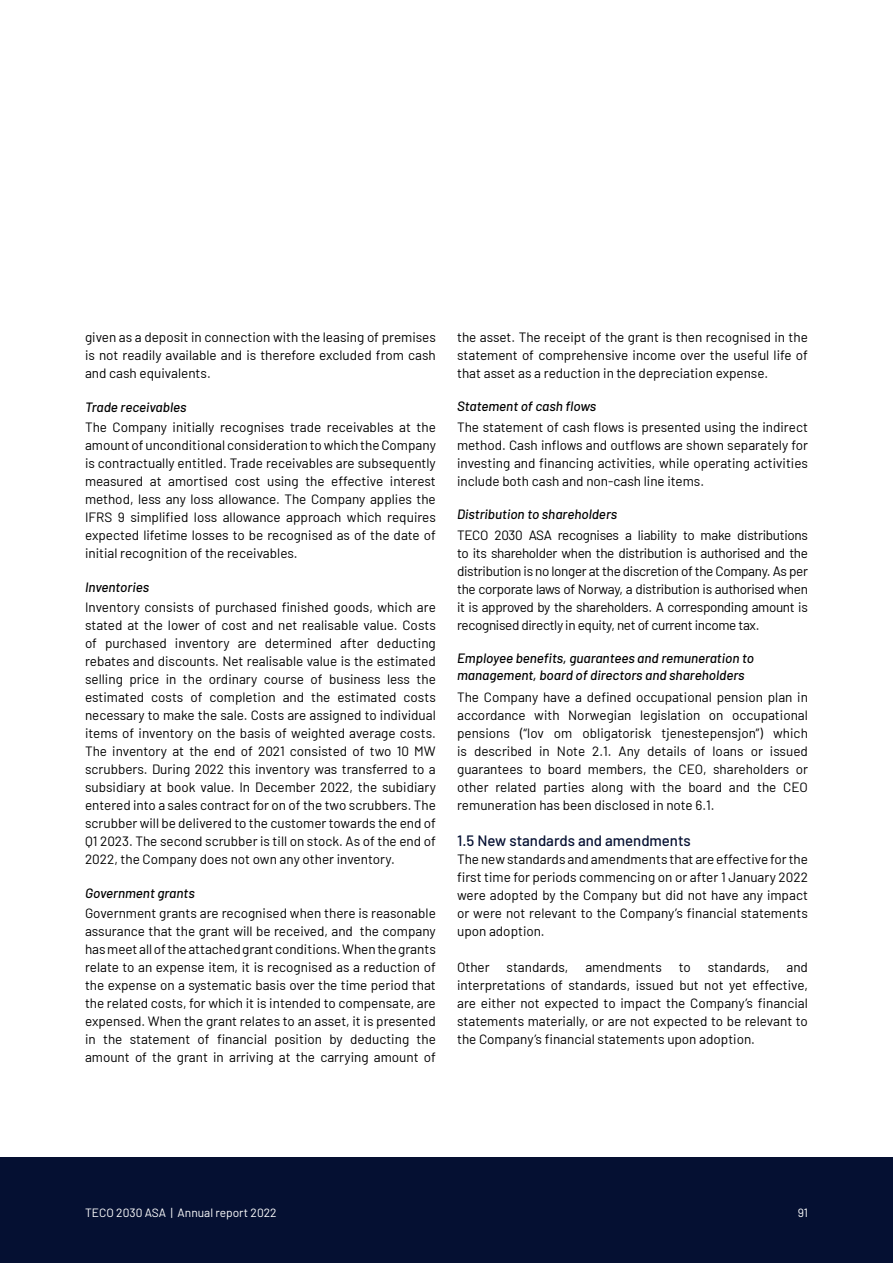
<style>
.page{position:relative;width:893px;height:1263px;background:#fff}
.page>*{position:absolute;margin:0;border:0;box-sizing:border-box;transform-origin:0 0}
.t1{font:500 15px "Barlow";color:#051032}
.t2{font:13.5px/18px "Barlow";color:#000;text-align:justify}
.t3{font:italic 500 13.5px/16.5px "Barlow";color:#000}
.t4{font:12px "Barlow";color:#fff}
</style>
<div class="page">
<div style="left:0;top:1157px;width:893px;height:106px;background:#051032"></div>
<p class="t2" style="left:85px;top:327px;width:352px">given as a deposit in connection with the leasing of premises is not readily available and is therefore excluded from cash and cash equivalents.</p>
<p class="t3" style="left:85px;top:397px;width:103px">Trade receivables</p>
<p class="t2" style="left:85px;top:417px;width:352px">The Company initially recognises trade receivables at the amount of unconditional consideration to which the Company is contractually entitled. Trade receivables are subsequently measured at amortised cost using the effective interest method, less any loss allowance. The Company applies the IFRS 9 simplified loss allowance approach which requires expected lifetime losses to be recognised as of the date of initial recognition of the receivables.</p>
<p class="t3" style="left:85px;top:577px;width:66px">Inventories</p>
<p class="t2" style="left:85px;top:597px;width:352px">Inventory consists of purchased finished goods, which are stated at the lower of cost and net realisable value. Costs of purchased inventory are determined after deducting rebates and discounts. Net realisable value is the estimated selling price in the ordinary course of business less the estimated costs of completion and the estimated costs necessary to make the sale. Costs are assigned to individual items of inventory on the basis of weighted average costs.<br>The inventory at the end of 2021 consisted of two 10 MW scrubbers. During 2022 this inventory was transferred to a subsidiary at book value. In December 2022, the subidiary entered into a sales contract for on of the two scrubbers. The scrubber will be delivered to the customer towards the end of Q1 2023. The second scrubber is till on stock. As of the end of 2022, the Company does not own any other inventory.</p>
<p class="t3" style="left:85px;top:883px;width:111px">Government grants</p>
<p class="t2" style="left:85px;top:903px;width:352px">Government grants are recognised when there is reasonable assurance that the grant will be received, and the company has meet all of the attached grant conditions. When the grants relate to an expense item, it is recognised as a reduction of the expense on a systematic basis over the time period that the related costs, for which it is intended to compensate, are expensed. When the grant relates to an asset, it is presented in the statement of financial position by deducting the amount of the grant in arriving at the carrying amount of</p>
<p class="t2" style="left:457px;top:327px;width:352px">the asset. The receipt of the grant is then recognised in the statement of comprehensive income over the useful life of that asset as a reduction in the depreciation expense.</p>
<p class="t3" style="left:457px;top:397px;width:140px">Statement of cash flows</p>
<p class="t2" style="left:457px;top:417px;width:352px">The statement of cash flows is presented using the indirect method. Cash inflows and outflows are shown separately for investing and financing activities, while operating activities include both cash and non-cash line items.</p>
<p class="t3" style="left:457px;top:505px;width:162px">Distribution to shareholders</p>
<p class="t2" style="left:457px;top:525px;width:352px">TECO 2030 ASA recognises a liability to make distributions to its shareholder when the distribution is authorised and the distribution is no longer at the discretion of the Company. As per the corporate laws of Norway, a distribution is authorised when it is approved by the shareholders. A corresponding amount is recognised directly in equity, net of current income tax.</p>
<p class="t3" style="left:457px;top:649px;width:298px">Employee benefits, guarantees and remuneration to management, board of directors and shareholders</p>
<p class="t2" style="left:457px;top:687px;width:352px">The Company have a defined occupational pension plan in accordance with Norwegian legislation on occupational pensions (“lov om obligatorisk tjenestepensjon”) which is described in Note 2.1. Any details of loans or issued guarantees to board members, the CEO, shareholders or other related parties along with the board and the CEO remuneration has been disclosed in note 6.1.</p>
<p class="t1" style="left:457px;top:830px;width:235px">1.5 New standards and amendments</p>
<p class="t2" style="left:457px;top:849px;width:352px">The new standards and amendments that are effective for the first time for periods commencing on or after 1 January 2022 were adopted by the Company but did not have any impact or were not relevant to the Company’s financial statements upon adoption.</p>
<p class="t2" style="left:457px;top:957px;width:352px">Other standards, amendments to standards, and interpretations of standards, issued but not yet effective, are either not expected to impact the Company’s financial statements materially, or are not expected to be relevant to the Company’s financial statements upon adoption.</p>
<p class="t4" style="left:85px;top:1203px;width:193px">TECO 2030 ASA | Annual report 2022</p>
<p class="t4" style="left:798px;top:1203px;width:12px">91</p>
</div>
